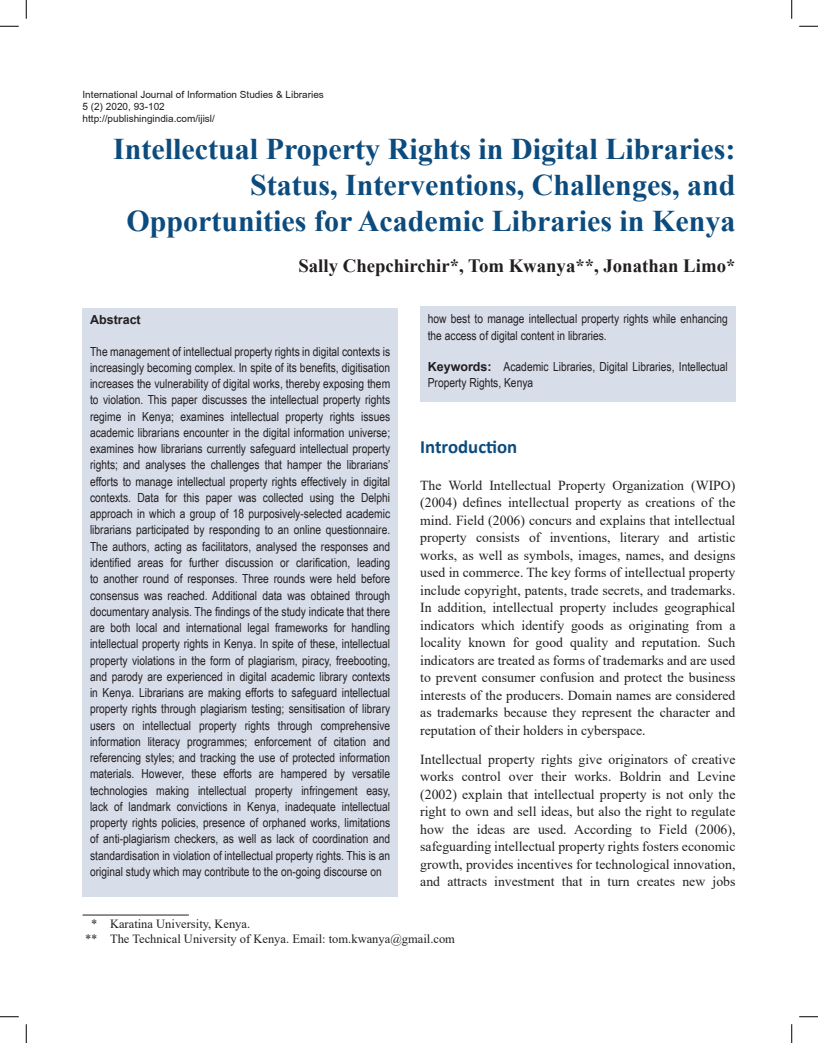
<style>
.page{position:relative;width:818px;height:1043px;background:#fff}
.page>*{position:absolute;margin:0;border:0;box-sizing:border-box;transform-origin:0 0}
.Ch_Head{font:700 30px/36px "Times New Roman";color:#0c4b7d;text-align:right}
.Author{font:700 18.75px "Times New Roman";color:#231f20}
.heading_1{font:700 18.75px "Calibri";color:#0c4b7d}
.body_text{font:13.75px/17.5px "Times New Roman";color:#231f20;text-align:justify}
.Abstract_Text{font:12.5px/16.2px "Arial Narrow";color:#231f20}
.footnote{font:12.5px "Times New Roman";color:#231f20}
.Abstract_Head{font:700 12.5px "Arial";color:#231f20}
.t1{font:10px "Arial";color:#231f20}
.s1{font-family:"Arial";font-weight:700}
</style>
<div class="page">
<div style="left:82px;top:308px;width:316px;height:588px;background:#d7dde9"></div>
<hr style="left:82px;top:914px;width:107px;height:1px;background:#231f20">
<div style="left:420px;top:307px;width:315px;height:95px;background:#d7dde9"></div>
<svg style="left:0;top:25px;width:19px;height:2px"></svg>
<svg style="left:799px;top:25px;width:19px;height:2px"></svg>
<svg style="left:0;top:1016px;width:19px;height:1px"></svg>
<svg style="left:799px;top:1016px;width:19px;height:1px"></svg>
<svg style="left:25px;top:0;width:2px;height:19px"></svg>
<svg style="left:25px;top:1024px;width:2px;height:18px"></svg>
<svg style="left:791px;top:0;width:1px;height:19px"></svg>
<svg style="left:791px;top:1024px;width:1px;height:18px"></svg>
<p class="t1" style="left:82px;top:89px;width:243px">International Journal of Information Studies &amp; Libraries</p>
<p class="t1" style="left:82px;top:101px;width:84px">5 (2) 2020, 93-102</p>
<p class="t1" style="left:82px;top:113px;width:134px">http://publishingindia.com/ijisl/</p>
<p class="Ch_Head" style="left:113px;top:130px;width:623px">Intellectual Property Rights in Digital Libraries:<br>Status, Interventions, Challenges, and<br>Opportunities for Academic Libraries in Kenya</p>
<p class="Author" style="left:298px;top:252px;width:438px">Sally Chepchirchir*, Tom Kwanya**, Jonathan Limo*</p>
<p class="Abstract_Head" style="left:90px;top:311px;width:52px">Abstract</p>
<p class="Abstract_Text" style="left:90px;top:342px;width:302px;text-align:justify">The management of intellectual property rights in digital contexts is increasingly becoming complex. In spite of its benefits, digitisation increases the vulnerability of digital works, thereby exposing them to violation. This paper discusses the intellectual property rights regime in Kenya; examines intellectual property rights issues academic librarians encounter in the digital information universe; examines how librarians currently safeguard intellectual property rights; and analyses the challenges that hamper the librarians’ efforts to manage intellectual property rights effectively in digital contexts. Data for this paper was collected using the Delphi approach in which a group of 18 purposively-selected academic librarians participated by responding to an online questionnaire.<br>The authors, acting as facilitators, analysed the responses and identified areas for further discussion or clarification, leading to another round of responses. Three rounds were held before consensus was reached. Additional data was obtained through documentary analysis. The findings of the study indicate that there are both local and international legal frameworks for handling intellectual property rights in Kenya. In spite of these, intellectual property violations in the form of plagiarism, piracy, freebooting, and parody are experienced in digital academic library contexts in Kenya. Librarians are making efforts to safeguard intellectual property rights through plagiarism testing; sensitisation of library users on intellectual property rights through comprehensive information literacy programmes; enforcement of citation and referencing styles; and tracking the use of protected information materials. However, these efforts are hampered by versatile technologies making intellectual property infringement easy, lack of landmark convictions in Kenya, inadequate intellectual property rights policies, presence of orphaned works, limitations of anti-plagiarism checkers, as well as lack of coordination and standardisation in violation of intellectual property rights. This is an original study which may contribute to the on-going discourse on</p>
<p class="Abstract_Text" style="left:428px;top:310px;width:302px">how best to manage intellectual property rights while enhancing the access of digital content in libraries.</p>
<p class="Abstract_Text" style="left:428px;top:358px;width:301px"><span class="s1">Keywords:</span> Academic Libraries, Digital Libraries, Intellectual<br>Property Rights, Kenya</p>
<p class="heading_1" style="left:420px;top:434px;width:99px">Introduction</p>
<p class="body_text" style="left:420px;top:476px;width:317px">The World Intellectual Property Organization (WIPO) (2004) defines intellectual property as creations of the mind. Field (2006) concurs and explains that intellectual property consists of inventions, literary and artistic works, as well as symbols, images, names, and designs used in commerce. The key forms of intellectual property include copyright, patents, trade secrets, and trademarks.<br>In addition, intellectual property includes geographical indicators which identify goods as originating from a locality known for good quality and reputation. Such indicators are treated as forms of trademarks and are used to prevent consumer confusion and protect the business interests of the producers. Domain names are considered as trademarks because they represent the character and reputation of their holders in cyberspace.</p>
<p class="body_text" style="left:420px;top:749px;width:317px">Intellectual property rights give originators of creative works control over their works. Boldrin and Levine (2002) explain that intellectual property is not only the right to own and sell ideas, but also the right to regulate how the ideas are used. According to Field (2006), safeguarding intellectual property rights fosters economic growth, provides incentives for technological innovation, and attracts investment that in turn creates new jobs</p>
<p class="footnote" style="left:91px;top:914px;width:160px">* Karatina University, Kenya.</p>
<p class="footnote" style="left:85px;top:929px;width:371px">** The Technical University of Kenya. Email: tom.kwanya@gmail.com</p>
</div>
